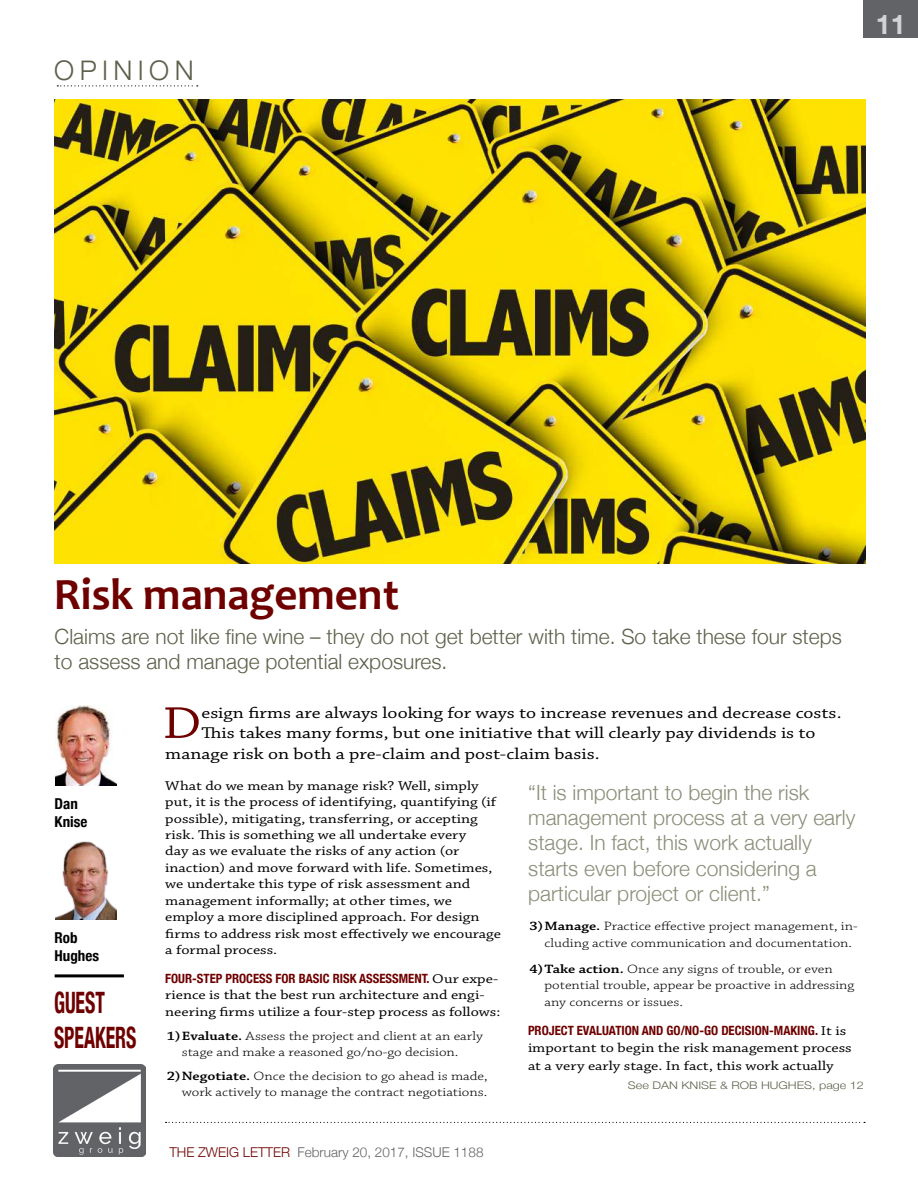
<style>
.page{position:relative;width:918px;height:1188px;background:#fff}
.page>*{position:absolute;margin:0;border:0;box-sizing:border-box;transform-origin:0 0}
.t1{font:46.95px "Chaparral Pro";color:#6f0000;scale:1.2 1}
.t2{font:700 45px "Candara";color:#6f0000}
.t3{font:700 condensed 29.4px/35.7px "Helvetica Neue";color:#6f0000;scale:.67 1}
.t4{font:300 27px "Helvetica Neue";letter-spacing:.2em;color:#5f604b}
.t5{font:700 27px "Helvetica Neue";color:#d1d3d4}
.t6{font:300 21px/25.2px "Helvetica Neue";color:#8c8d79}
.t7{font:300 21px/25.2px "Helvetica Neue";color:#5f604b}
.t8{font:16.5px "Chaparral Pro";color:#000;scale:1.2 1}
.t9{font:700 condensed 15px/18px "Helvetica Neue";color:#000}
.t10{font:13.5px/16.5px "Chaparral Pro";color:#000;scale:1.2 1}
.t11{font:300 13.5px "Helvetica Neue";color:#626366}
.t12{font:300 12.75px/16.5px "Chaparral Pro";color:#000;scale:1.2 1}
.t13{font:700 condensed 12.75px "Helvetica Neue";color:#6f0000}
.t14{font:300 10.5px "Helvetica Neue";color:#5f604b;scale:1.2 1}
.s1{font-family:"Chaparral Pro";font-weight:400;font-stretch:normal;font-size:13.5px;color:#000}
.s2{font-weight:600}
.s3{color:#6f0000}
</style>
<div class="page">
<img style="left:53px;top:1064px;width:93px;height:92px">
<div style="left:864px;top:0;width:54px;height:38px;background:#626366"></div>
<svg style="left:166px;top:1122px;width:699px;height:1px"></svg>
<svg style="left:57px;top:85px;width:141px;height:1px"></svg>
<img style="left:55px;top:706px;width:62px;height:79px">
<hr style="left:55px;top:974px;width:69px;height:3px;background:#000">
<img style="left:55px;top:99px;width:810px;height:464px">
<img style="left:55px;top:841px;width:62px;height:78px">
<h3 class="t4" style="left:54px;top:49px;width:141px">OPINION</h3>
<h3 class="t5" style="left:876px;top:3px;width:32px">11</h3>
<h2 class="t2" style="left:54px;top:566px;width:347px">Risk management</h2>
<h3 class="t7" style="left:55px;top:623px;width:789px">Claims are not like fine wine – they do not get better with time. So take these four steps to assess and manage potential exposures.</h3>
<p class="t9" style="left:55px;top:793px;width:34px">Dan<br>Knise</p>
<p class="t9" style="left:55px;top:927px;width:46px">Rob<br>Hughes</p>
<h3 class="t3" style="left:54px;top:982px;width:125px">GUEST<br>SPEAKERS</h3>
<h1 class="t1" style="left:163px;top:697px;width:34px">D</h1>
<p class="t8" style="left:202px;top:704px;width:535px">esign firms are always looking for ways to increase revenues and decrease costs.</p>
<p class="t8" style="left:202px;top:724px;width:513px">This takes many forms, but one initiative that will clearly pay dividends is to</p>
<p class="t8" style="left:165px;top:744px;width:363px">manage risk on both a pre-claim and post-claim basis.</p>
<p class="t10" style="left:165px;top:778px;width:281px">What do we mean by manage risk? Well, simply put, it is the process of identifying, quantifying (if possible), mitigating, transferring, or accepting risk. This is something we all undertake every<br>day as we evaluate the risks of any action (or inaction) and move forward with life. Sometimes, we undertake this type of risk assessment and management informally; at other times, we employ a more disciplined approach. For design firms to address risk most effectively we encourage a formal process.</p>
<p class="t13" style="left:165px;top:967px;width:334px">FOUR-STEP PROCESS FOR BASIC RISK ASSESSMENT. <span class="s1">Our expe-</span></p>
<p class="t10" style="left:165px;top:987px;width:281px">rience is that the best run architecture and engi&shy;neering firms utilize a four-step process as follows:</p>
<p class="t12" style="left:182px;top:1029px;width:252px;line-height:15.6px;text-indent:-15px"><span class="s2">1)Evaluate.</span> Assess the project and client at an early stage and make a reasoned go/no-go decision.</p>
<p class="t12" style="left:167px;top:1069px;width:269px;line-height:15.6px;text-align:right"><span class="s2">2)Negotiate.</span> Once the decision to go ahead is made, work actively to manage the contract negotiations.</p>
<p class="t11" style="left:169px;top:1142px;width:316px"><span class="s3">THE ZWEIG LETTER</span> February 20, 2017, ISSUE 1188</p>
<h3 class="t6" style="left:528px;top:778px;width:329px">“It is important to begin the risk management process at a very early stage. In fact, this work actually starts even before considering a particular project or client.”</h3>
<p class="t12" style="left:545px;top:919px;width:262px;text-indent:-15px"><span class="s2">3)Manage.</span> Practice effective project management, in&shy;cluding active communication and documentation.</p>
<p class="t12" style="left:545px;top:961px;width:260px;text-indent:-15px"><span class="s2">4)Take action.</span> Once any signs of trouble, or even potential trouble, appear be proactive in addressing any concerns or issues.</p>
<p class="t13" style="left:528px;top:1020px;width:320px">PROJECT EVALUATION AND GO/NO-GO DECISION-MAKING. <span class="s1">It is</span></p>
<p class="t10" style="left:528px;top:1040px;width:271px;line-height:17.4px">important to begin the risk management process at a very early stage. In fact, this work actually</p>
<p class="t14" style="left:628px;top:1077px;width:198px">See DAN KNISE &amp; ROB HUGHES, page 12</p>
</div>
